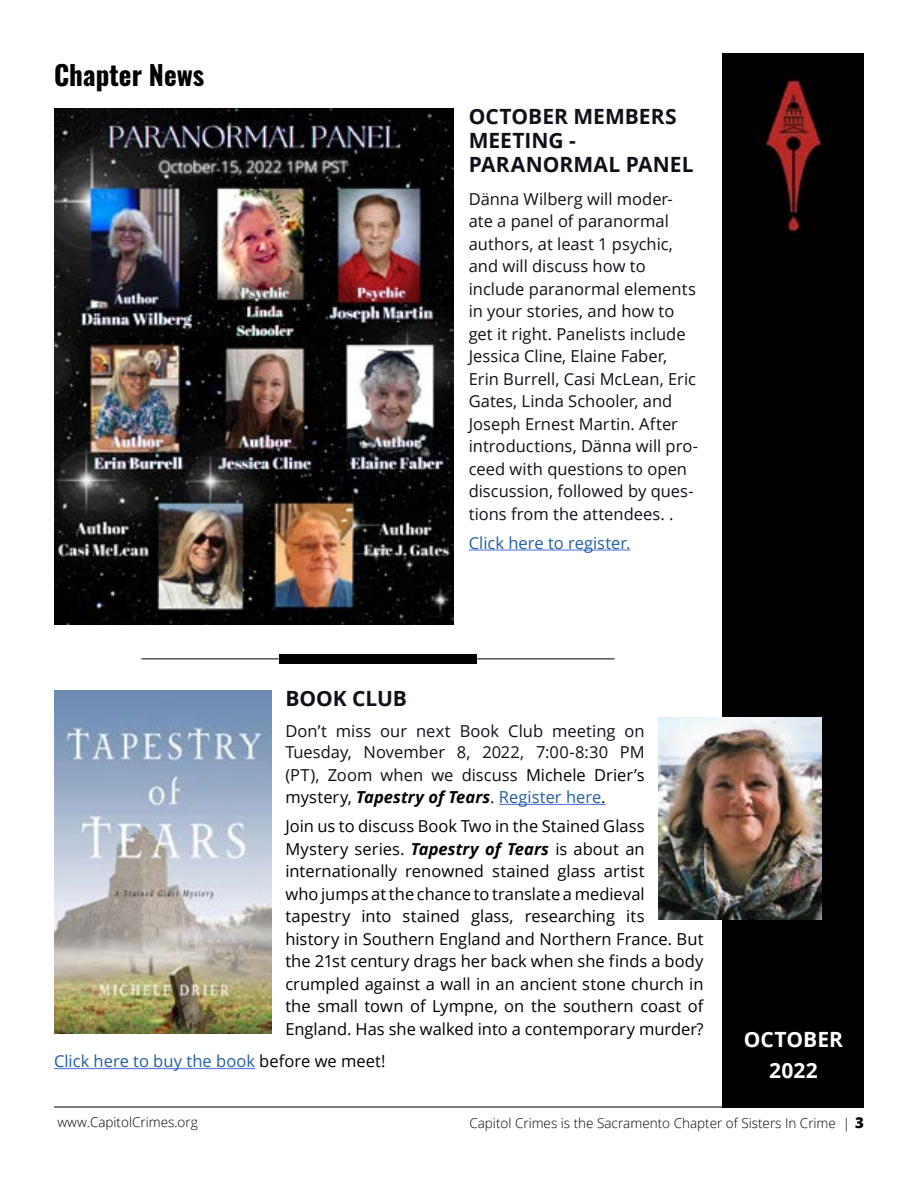
<style>
.page{position:relative;width:918px;height:1188px;background:#fff}
.page>*{position:absolute;margin:0;border:0;box-sizing:border-box;transform-origin:0 0}
.t1{font:27px "Oswald";color:#000}
.t2{font:700 21px/24px "Open Sans";color:#0e101a}
.t3{font:700 21px/31px "Open Sans";color:#fff;text-align:center}
.t4{font:16.5px/22.5px "Open Sans";color:#0e101a}
.t5{font:16.5px/22.5px "Open Sans";color:#000}
.t6{font:16.5px "Open Sans";color:#215e9e}
.t7{font:300 13.5px "Open Sans";color:#000}
.s1{color:#000}
.s2{font-weight:700;font-style:italic;color:#000}
.s3{color:#215e9e}
.s4{font-weight:700;font-style:italic}
.s5{font-weight:800;font-size:15px}
</style>
<div class="page">
<hr style="left:54px;top:1107px;width:810px;height:1px;background:#000">
<div style="left:723px;top:54px;width:141px;height:1053px;background:#000"></div>
<img style="left:765px;top:78px;width:58px;height:155px">
<hr style="left:499px;top:804px;width:107px;height:1px;background:#4a6ee0">
<hr style="left:54px;top:1068px;width:201px;height:1px;background:#4a6ee0">
<hr style="left:141px;top:658px;width:474px;height:1px;background:#000">
<div style="left:279px;top:654px;width:198px;height:9px;background:#000"></div>
<img style="left:54px;top:690px;width:218px;height:343px">
<img style="left:658px;top:718px;width:163px;height:202px">
<hr style="left:469px;top:550px;width:161px;height:1px;background:#4a6ee0">
<img style="left:54px;top:108px;width:399px;height:517px">
<h1 class="t1" style="left:54px;top:51px;width:152px">Chapter News</h1>
<p class="t2" style="left:469px;top:104px;width:226px">OCTOBER MEMBERS<br>MEETING -<br>PARANORMAL PANEL</p>
<p class="t4" style="left:469px;top:187px;width:231px">Dänna Wilberg will moder&shy;ate a panel of paranormal authors, at least 1 psychic, and will discuss how to include paranormal elements in your stories, and how to get it right. Panelists include<br>Jessica Cline, Elaine Faber,<br>Erin Burrell, Casi McLean, Eric<br>Gates, Linda Schooler, and<br>Joseph Ernest Martin. After introductions, Dänna will pro&shy;ceed with questions to open discussion, followed by ques&shy;tions from the attendees. .</p>
<p class="t6" style="left:469px;top:532px;width:163px">Click here to register.</p>
<p class="t2" style="left:285px;top:686px;width:123px">BOOK CLUB</p>
<p class="t4" style="left:285px;top:720px;width:361px;line-height:21px">Don’t miss our next Book Club meeting on<br>Tuesday, November 8, 2022, 7:00-8:30 PM</p>
<p class="t4" style="left:285px;top:763px;width:361px">(PT), Zoom when we discuss <span class="s1">Michele Drier’s mystery,</span> <span class="s2">Tapestry of Tears</span>. <span class="s3">Register here</span>.</p>
<p class="t5" style="left:285px;top:815px;width:420px">Join us to discuss Book Two in the Stained Glass Mystery series. <span class="s4">Tapestry of Tears</span> is about an internationally renowned stained glass artist<br>who jumps at the chance to translate a medieval tapestry into stained glass, researching its<br>history in Southern England and Northern France. But the 21st century drags her back when she finds a body crumpled against a wall in an ancient stone church in the small town of Lympne, on the southern coast of England. Has she walked into a contemporary murder?</p>
<p class="t6" style="left:54px;top:1050px;width:333px">Click here to buy the book <span class="s1">before we meet!</span></p>
<p class="t3" style="left:744px;top:1024px;width:101px">OCTOBER<br>2022</p>
<p class="t7" style="left:58px;top:1113px;width:142px">www.CapitolCrimes.org</p>
<p class="t7" style="left:469px;top:1114px;width:396px">Capitol Crimes is the Sacramento Chapter of Sisters In Crime | <span class="s5">3</span></p>
</div>
